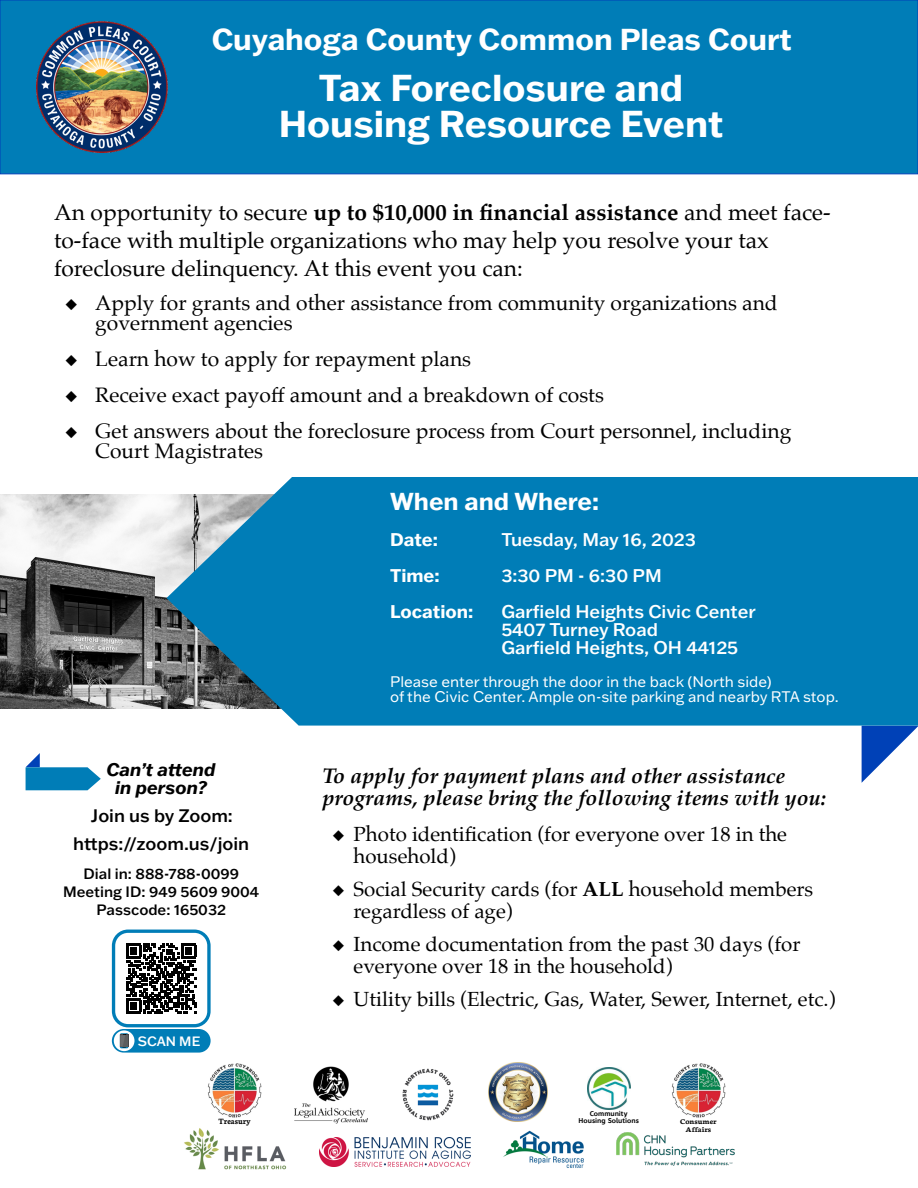
<style>
.page{position:relative;width:918px;height:1188px;background:#fff}
.page>*{position:absolute;margin:0;border:0;box-sizing:border-box;transform-origin:0 0}
.t1{font:700 36.6px/36.6px "Franklin Gothic ATF";color:#fff;text-align:center}
.t2{font:700 29.55px "Franklin Gothic ATF";color:#fff}
.t3{font:700 24px "Franklin Gothic ATF";color:#fff}
.t4{font:22.8px/28.2px "Palatino";color:#000}
.t5{font:italic 700 21.45px/21.9px "Palatino";color:#000}
.t6{font:21px/20px "Palatino";color:#000}
.t7{font:20.55px/21.9px "Palatino";color:#000}
.t8{font:500 18px/18px "Franklin Gothic ATF";color:#fff}
.t9{font:700 18px "Franklin Gothic ATF";color:#fff}
.t10{font:italic 700 17.85px/17.9px "Franklin Gothic ATF";color:#000;text-align:center}
.t11{font:500 17.7px "Franklin Gothic ATF";color:#000}
.t12{font:15px/15px "Franklin Gothic ATF";color:#fff}
.t13{font:500 14.7px/18px "Franklin Gothic ATF";color:#000;text-align:center}
.t14{font:500 13.2px "Franklin Gothic ATF";color:#fff}
.t15{font:700 8.7px "Neuton";color:#000}
.t16{font:700 7.8px/7.8px "Neuton";color:#000;text-align:center;scale:1.11 1}
.t17{font:6.9px/6.9px "Agan 65";color:#000;text-align:center}
.s1{font-weight:700}
.s2{font-family:"Lucida Grande"}
</style>
<div class="page">
<img style="left:295px;top:1066px;width:72px;height:58px">
<img style="left:184px;top:1128px;width:103px;height:42px">
<img style="left:402px;top:1068px;width:52px;height:53px">
<img style="left:616px;top:1133px;width:118px;height:33px">
<img style="left:319px;top:1138px;width:152px;height:29px">
<img style="left:503px;top:1130px;width:81px;height:38px">
<img style="left:208px;top:1063px;width:54px;height:55px">
<img style="left:672px;top:1063px;width:54px;height:55px">
<img style="left:588px;top:1068px;width:42px;height:42px">
<img style="left:489px;top:1063px;width:58px;height:58px">
<img style="left:0;top:494px;width:166px;height:214px">
<svg style="left:862px;top:726px;width:56px;height:57px"></svg>
<svg style="left:166px;top:477px;width:752px;height:249px;background:#0f81b6"></svg>
<div style="left:0;top:0;width:918px;height:174px;background:#007db7;border:1px solid #0041b7"></div>
<img style="left:36px;top:21px;width:131px;height:131px">
<svg style="left:26px;top:753px;width:75px;height:37px"></svg>
<div style="left:112px;top:1029px;width:99px;height:24px;background:#007db7;border-radius:12px"></div>
<svg style="left:112px;top:930px;width:99px;height:97px"></svg>
<svg style="left:114px;top:1030px;width:20px;height:21px"></svg>
<div style="left:120px;top:1035px;width:8px;height:12px;background:#5c5d5e"></div>
<svg style="left:120px;top:1034px;width:7px;height:14px"></svg>
<h2 class="t2" style="left:212px;top:28px;width:582px">Cuyahoga County Common Pleas Court</h2>
<h1 class="t1" style="left:279px;top:73px;width:446px">Tax Foreclosure and<br>Housing Resource Event</h1>
<p class="t4" style="left:54px;top:200px;width:778px">An opportunity to secure <span class="s1">up to $10,000 in financial assistance</span> and meet face&shy;to-face with multiple organizations who may help you resolve your tax foreclosure delinquency. At this event you can:</p>
<p class="t6" style="left:95px;top:295px;width:684px;text-indent:-32px"><span class="s2">◆</span> Apply for grants and other assistance from community organizations and government agencies</p>
<p class="t6" style="left:64px;top:350px;width:409px"><span class="s2">◆</span> Learn how to apply for repayment plans</p>
<p class="t6" style="left:64px;top:386px;width:542px"><span class="s2">◆</span> Receive exact payoff amount and a breakdown of costs</p>
<p class="t6" style="left:95px;top:422px;width:698px;text-indent:-32px"><span class="s2">◆</span> Get answers about the foreclosure process from Court personnel, including<br>Court Magistrates</p>
<p class="t10" style="left:106px;top:763px;width:111px">Can’t attend in person?</p>
<p class="t11" style="left:91px;top:808px;width:143px">Join us by Zoom:</p>
<p class="t11" style="left:73px;top:837px;width:178px">https://zoom.us/join</p>
<p class="t13" style="left:84px;top:866px;width:157px">Dial in: 888-788-0099</p>
<p class="t13" style="left:63px;top:884px;width:198px">Meeting ID: 949 5609 9004<br>Passcode: 165032</p>
<p class="t14" style="left:138px;top:1036px;width:64px">SCAN ME</p>
<p class="t3" style="left:390px;top:492px;width:211px">When and Where:</p>
<p class="t9" style="left:390px;top:532px;width:49px">Date:</p>
<p class="t8" style="left:501px;top:532px;width:196px">Tuesday, May 16, 2023</p>
<p class="t9" style="left:390px;top:568px;width:51px">Time:</p>
<p class="t8" style="left:501px;top:568px;width:162px">3:30 PM - 6:30 PM</p>
<p class="t9" style="left:390px;top:604px;width:85px">Location:</p>
<p class="t8" style="left:501px;top:604px;width:256px">Garfield Heights Civic Center<br>5407 Turney Road<br>Garfield Heights, OH 44125</p>
<p class="t12" style="left:390px;top:676px;width:450px">Please enter through the door in the back (North side)<br>of the Civic Center. Ample on-site parking and nearby RTA stop.</p>
<p class="t5" style="left:323px;top:766px;width:505px">To apply for payment plans and other assistance programs, please bring the following items with you:</p>
<p class="t7" style="left:354px;top:824px;width:435px;text-indent:-22px"><span class="s2">◆</span> Photo identification (for everyone over 18 in the household)</p>
<p class="t7" style="left:354px;top:879px;width:461px;text-indent:-22px"><span class="s2">◆</span> Social Security cards (for <span class="s1">ALL</span> household members regardless of age)</p>
<p class="t7" style="left:354px;top:934px;width:448px;text-indent:-22px"><span class="s2">◆</span> Income documentation from the past 30 days (for everyone over 18 in the household)</p>
<p class="t7" style="left:331px;top:990px;width:506px"><span class="s2">◆</span> Utility bills (Electric, Gas, Water, Sewer, Internet, etc.)</p>
<p class="t17" style="left:579px;top:1111px;width:62px">Community<br>Housing Solutions</p>
<p class="t15" style="left:219px;top:1115px;width:34px">Treasury</p>
<p class="t16" style="left:680px;top:1117px;width:34px">Consumer<br>Affairs</p>
</div>
